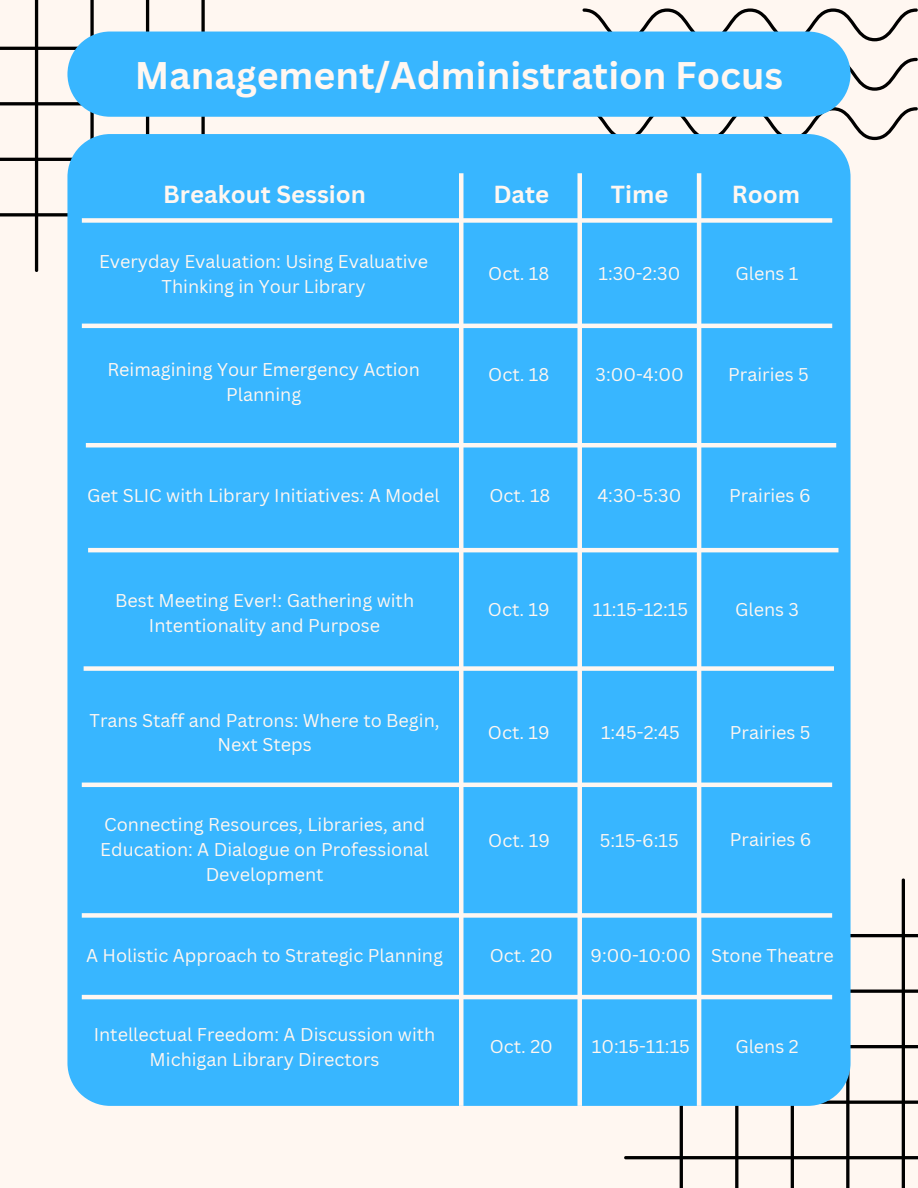
<style>
.page{position:relative;width:918px;height:1188px;background:#fff7f1}
.page>*{position:absolute;margin:0;border:0;box-sizing:border-box;transform-origin:0 0}
.t1{font:700 37.5px "Canva Sans";color:#fff7f1}
.t2{font:700 24px "Canva Sans";color:#fff7f1}
.t3{font:18px/24.8px "Canva Sans";color:#fff7f1;text-align:center}
</style>
<div class="page">
<svg style="left:624px;top:878px;width:294px;height:310px"></svg>
<svg style="left:583px;top:8px;width:335px;height:132px"></svg>
<svg style="left:0;top:0;width:260px;height:272px"></svg>
<div style="left:67px;top:32px;width:784px;height:85px;background:#38b6ff"></div>
<div style="left:67px;top:134px;width:784px;height:972px;background:#38b6ff"></div>
<hr style="left:459px;top:173px;width:4px;height:933px;background:#fff7f1">
<div style="left:82px;top:218px;width:750px;height:5px;background:#fff7f1"></div>
<div style="left:577px;top:173px;width:5px;height:933px;background:#fff7f1"></div>
<hr style="left:697px;top:173px;width:4px;height:933px;background:#fff7f1">
<hr style="left:82px;top:324px;width:750px;height:4px;background:#fff7f1">
<div style="left:86px;top:443px;width:750px;height:5px;background:#fff7f1"></div>
<hr style="left:88px;top:548px;width:750px;height:4px;background:#fff7f1">
<div style="left:84px;top:666px;width:750px;height:5px;background:#fff7f1"></div>
<hr style="left:82px;top:783px;width:750px;height:4px;background:#fff7f1">
<div style="left:82px;top:913px;width:750px;height:5px;background:#fff7f1"></div>
<hr style="left:82px;top:995px;width:750px;height:4px;background:#fff7f1">
<p class="t1" style="left:135px;top:49px;width:650px">Management/Administration Focus</p>
<p class="t2" style="left:163px;top:177px;width:204px">Breakout Session</p>
<p class="t2" style="left:493px;top:177px;width:58px">Date</p>
<p class="t2" style="left:611px;top:177px;width:59px">Time</p>
<p class="t2" style="left:732px;top:177px;width:70px">Room</p>
<p class="t3" style="left:99px;top:249px;width:331px">Everyday Evaluation: Using Evaluative<br>Thinking in Your Library</p>
<p class="t3" style="left:488px;top:261px;width:63px">Oct. 18</p>
<p class="t3" style="left:598px;top:261px;width:83px">1:30-2:30</p>
<p class="t3" style="left:736px;top:261px;width:65px">Glens 1</p>
<p class="t3" style="left:107px;top:357px;width:314px">Reimagining Your Emergency Action<br>Planning</p>
<p class="t3" style="left:488px;top:362px;width:63px">Oct. 18</p>
<p class="t3" style="left:596px;top:362px;width:90px">3:00-4:00</p>
<p class="t3" style="left:728px;top:362px;width:82px">Prairies 5</p>
<p class="t3" style="left:87px;top:483px;width:354px">Get SLIC with Library Initiatives: A Model</p>
<p class="t3" style="left:489px;top:483px;width:63px">Oct. 18</p>
<p class="t3" style="left:597px;top:483px;width:85px">4:30-5:30</p>
<p class="t3" style="left:729px;top:483px;width:83px">Prairies 6</p>
<p class="t3" style="left:115px;top:588px;width:301px">Best Meeting Ever!: Gathering with<br>Intentionality and Purpose</p>
<p class="t3" style="left:488px;top:597px;width:63px">Oct. 19</p>
<p class="t3" style="left:593px;top:597px;width:97px">11:15-12:15</p>
<p class="t3" style="left:735px;top:597px;width:65px">Glens 3</p>
<p class="t3" style="left:90px;top:707px;width:352px">Trans Staff and Patrons: Where to Begin,<br>Next Steps</p>
<p class="t3" style="left:100px;top:812px;width:330px">Connecting Resources, Libraries, and<br>Education: A Dialogue on Professional<br>Development</p>
<p class="t3" style="left:488px;top:720px;width:63px">Oct. 19</p>
<p class="t3" style="left:601px;top:720px;width:80px">1:45-2:45</p>
<p class="t3" style="left:730px;top:720px;width:82px">Prairies 5</p>
<p class="t3" style="left:488px;top:828px;width:63px">Oct. 19</p>
<p class="t3" style="left:600px;top:828px;width:80px">5:15-6:15</p>
<p class="t3" style="left:730px;top:826px;width:83px">Prairies 6</p>
<p class="t3" style="left:86px;top:943px;width:358px">A Holistic Approach to Strategic Planning</p>
<p class="t3" style="left:490px;top:943px;width:65px">Oct. 20</p>
<p class="t3" style="left:591px;top:943px;width:102px">9:00-10:00</p>
<p class="t3" style="left:711px;top:943px;width:124px">Stone Theatre</p>
<p class="t3" style="left:94px;top:1022px;width:343px">Intellectual Freedom: A Discussion with<br>Michigan Library Directors</p>
<p class="t3" style="left:490px;top:1034px;width:65px">Oct. 20</p>
<p class="t3" style="left:592px;top:1034px;width:100px">10:15-11:15</p>
<p class="t3" style="left:735px;top:1034px;width:65px">Glens 2</p>
</div>
